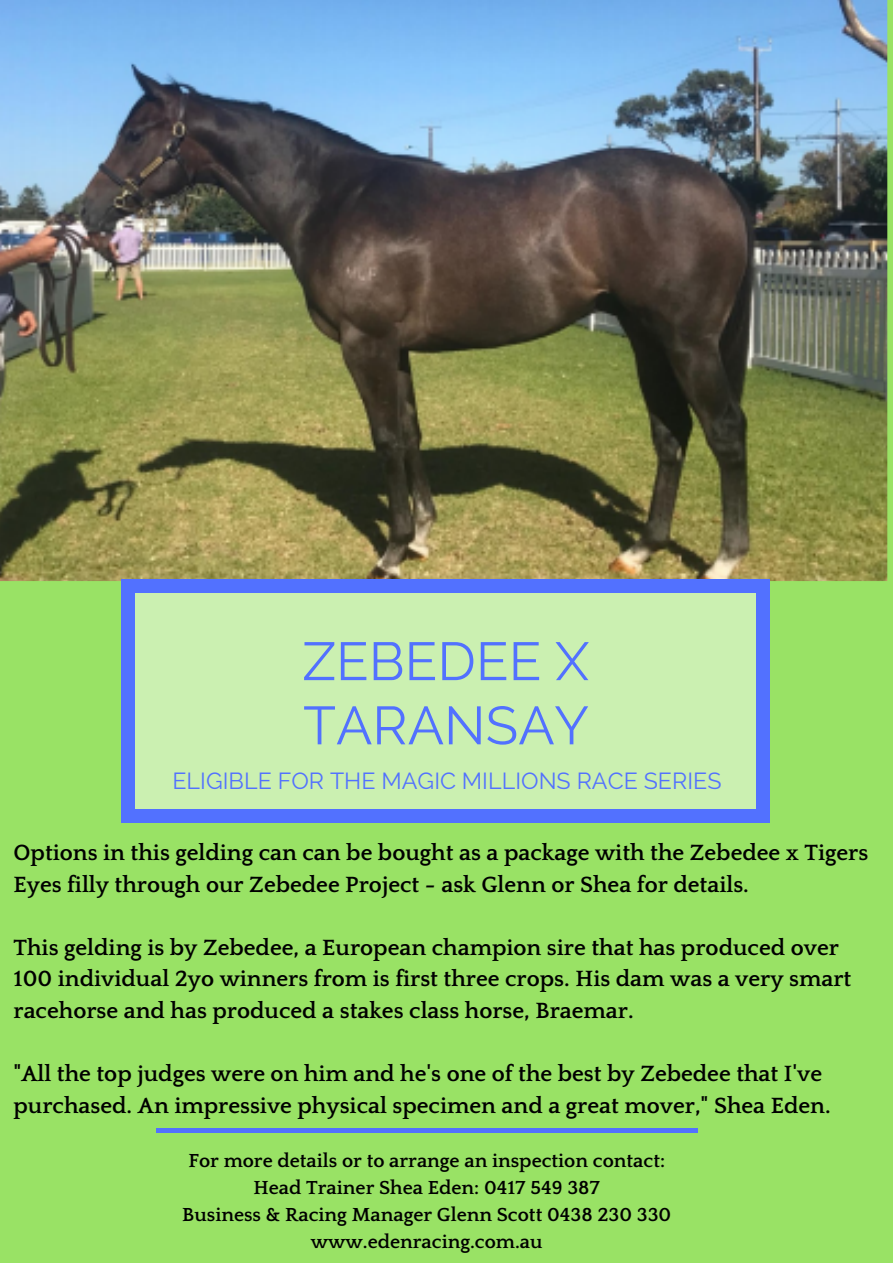
<style>
.page{position:relative;width:893px;height:1263px;background:#99e265}
.page>*{position:absolute;margin:0;border:0;box-sizing:border-box;transform-origin:0 0}
.t1{font:53.55px/64.2px "Raleway";color:#5271ff}
.t2{font:700 23.25px/31.5px "Quattrocento";color:#000}
.t3{font:23.25px "Raleway";color:#5271ff}
.t4{font:700 19.8px/27px "Quattrocento";color:#000;text-align:center}
</style>
<div class="page">
<img style="left:0;top:0;width:887px;height:581px">
<div style="left:156px;top:1128px;width:541px;height:5px;background:#5271ff"></div>
<div style="left:134px;top:592px;width:623px;height:218px;background:#cbf0b1"></div>
<div style="left:756px;top:592px;width:13px;height:218px;background:#5271ff"></div>
<div style="left:122px;top:592px;width:13px;height:218px;background:#5271ff"></div>
<div style="left:756px;top:809px;width:13px;height:13px;background:#5271ff"></div>
<div style="left:134px;top:809px;width:623px;height:13px;background:#5271ff"></div>
<div style="left:122px;top:809px;width:13px;height:13px;background:#5271ff"></div>
<div style="left:756px;top:580px;width:13px;height:13px;background:#5271ff"></div>
<div style="left:134px;top:580px;width:623px;height:13px;background:#5271ff"></div>
<div style="left:122px;top:580px;width:13px;height:13px;background:#5271ff"></div>
<h1 class="t1" style="left:303px;top:629px;width:288px">ZEBEDEE X<br>TARANSAY</h1>
<p class="t3" style="left:172px;top:767px;width:551px">ELIGIBLE FOR THE MAGIC MILLIONS RACE SERIES</p>
<p class="t2" style="left:14px;top:838px;width:856px">Options in this gelding can can be bought as a package with the Zebedee x Tigers<br>Eyes filly through our Zebedee Project - ask Glenn or Shea for details.</p>
<p class="t2" style="left:14px;top:932px;width:839px">This gelding is by Zebedee, a European champion sire that has produced over<br>100 individual 2yo winners from is first three crops. His dam was a very smart racehorse and has produced a stakes class horse, Braemar.</p>
<p class="t2" style="left:14px;top:1058px;width:819px">"All the top judges were on him and he's one of the best by Zebedee that I've purchased. An impressive physical specimen and a great mover," Shea Eden.</p>
<p class="t4" style="left:182px;top:1147px;width:490px">For more details or to arrange an inspection contact:<br>Head Trainer Shea Eden: 0417 549 387<br>Business &amp; Racing Manager Glenn Scott 0438 230 330 www.edenracing.com.au</p>
</div>
